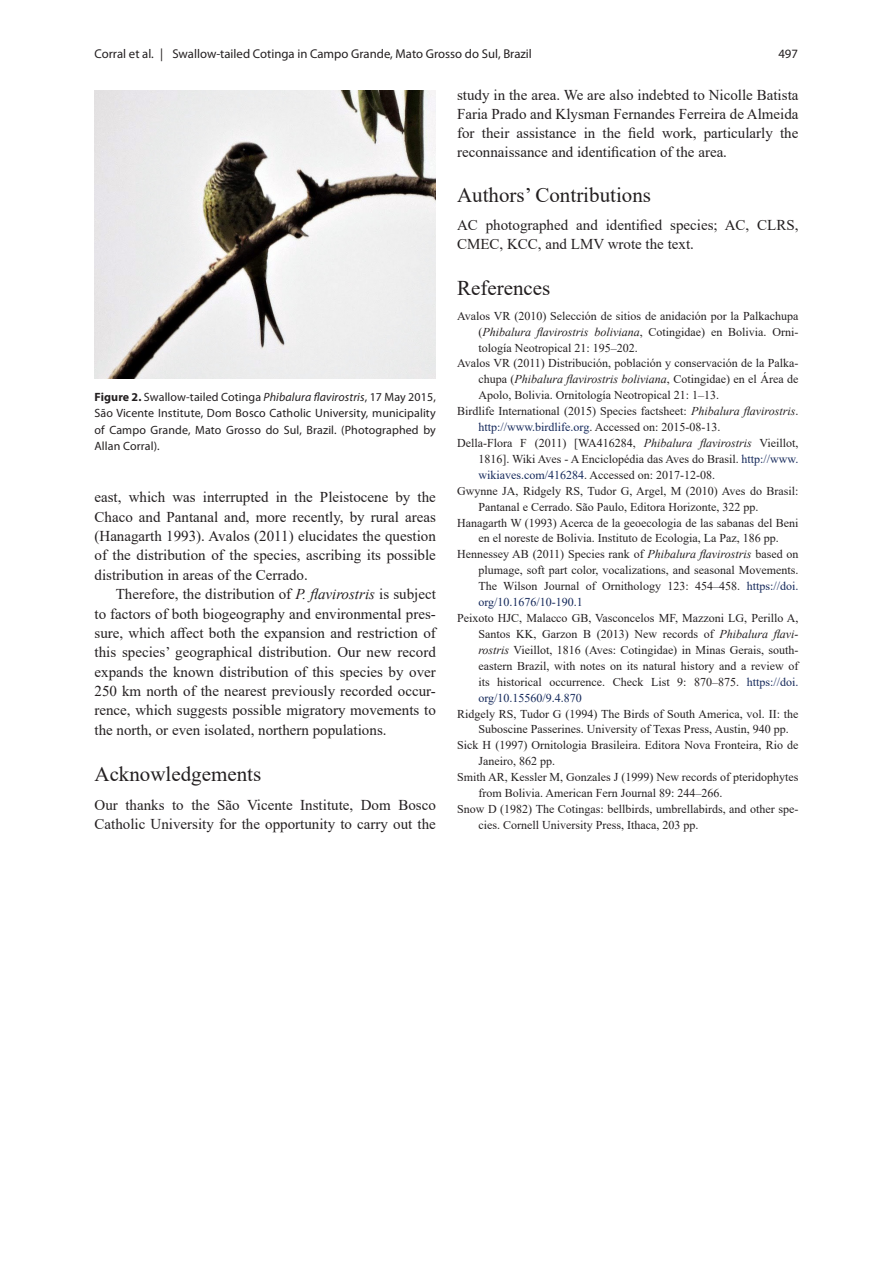
<style>
.page{position:relative;width:893px;height:1263px;background:#fff}
.page>*{position:absolute;margin:0;border:0;box-sizing:border-box;transform-origin:0 0}
.N_Head{font:21px "Times New Roman";color:#231f20}
.N_Head_References{font:21px "Times New Roman";color:#231f20}
.N_body_i{font:15px/19.4px "Times New Roman";color:#231f20;text-align:justify}
.N_body_nind{font:15px/18.8px "Times New Roman";color:#231f20}
.Running_Title{font:12.75px "Myriad Pro";color:#231f20}
.N_ref{font:12px/15.9px "Times New Roman";color:#231f20}
.CAPTIONS{font:12px/16.5px "Myriad Pro";letter-spacing:.01em;color:#231f20;text-align:justify}
.s1{font-weight:700}
.s2{font-style:italic}
.s3{color:#14285a}
</style>
<div class="page">
<img style="left:94px;top:91px;width:342px;height:288px">
<p class="Running_Title" style="left:94px;top:46px;width:439px">Corral et al. | Swallow-tailed Cotinga in Campo Grande, Mato Grosso do Sul, Brazil</p>
<p class="Running_Title" style="left:778px;top:46px;width:21px">497</p>
<p class="CAPTIONS" style="left:94px;top:388px;width:343px"><span class="s1">Figure 2.</span> Swallow-tailed Cotinga <span class="s2">Phibalura flavirostris</span>, 17 May 2015, São Vicente Institute, Dom Bosco Catholic University, municipality of Campo Grande, Mato Grosso do Sul, Brazil. (Photographed by Allan Corral).</p>
<p class="N_body_i" style="left:94px;top:487px;width:343px">east, which was interrupted in the Pleistocene by the Chaco and Pantanal and, more recently, by rural areas (Hanagarth 1993). Avalos (2011) elucidates the question of the distribution of the species, ascribing its possible distribution in areas of the Cerrado.</p>
<p class="N_body_i" style="left:94px;top:584px;width:343px;text-indent:21px">Therefore, the distribution of <span class="s2">P. flavirostris</span> is subject to factors of both biogeography and environmental pres&shy;sure, which affect both the expansion and restriction of this species’ geographical distribution. Our new record expands the known distribution of this species by over 250 km north of the nearest previously recorded occur&shy;rence, which suggests possible migratory movements to the north, or even isolated, northern populations.</p>
<p class="N_Head" style="left:94px;top:759px;width:168px">Acknowledgements</p>
<p class="N_body_nind" style="left:94px;top:794px;width:343px;line-height:19.4px">Our thanks to the São Vicente Institute, Dom Bosco<br>Catholic University for the opportunity to carry out the</p>
<p class="N_body_nind" style="left:457px;top:86px;width:343px;text-align:justify">study in the area. We are also indebted to Nicolle Batista Faria Prado and Klysman Fernandes Ferreira de Almeida for their assistance in the field work, particularly the reconnaissance and identification of the area.</p>
<p class="N_Head" style="left:457px;top:181px;width:195px">Authors’ Contributions</p>
<p class="N_body_nind" style="left:457px;top:215px;width:343px">AC photographed and identified species; AC, CLRS,<br>CMEC, KCC, and LMV wrote the text.</p>
<p class="N_Head_References" style="left:457px;top:273px;width:95px">References</p>
<p class="N_ref" style="left:478px;top:307px;width:322px;text-align:justify;text-indent:-21px">Avalos VR (2010) Selección de sitios de anidación por la Palkachupa (<span class="s2">Phibalura flavirostris boliviana</span>, Cotingidae) en Bolivia. Orni&shy;tología Neotropical 21: 195–202.</p>
<p class="N_ref" style="left:478px;top:355px;width:322px;text-align:justify;text-indent:-21px">Avalos VR (2011) Distribución, población y conservación de la Palka&shy;chupa (<span class="s2">Phibalura flavirostris boliviana</span>, Cotingidae) en el Área de Apolo, Bolivia. Ornitología Neotropical 21: 1–13.</p>
<p class="N_ref" style="left:478px;top:403px;width:322px;text-indent:-21px">Birdlife International (2015) Species factsheet: <span class="s2">Phibalura flavirostris</span>. <span class="s3">http://www.birdlife.org</span>. Accessed on: 2015-08-13.</p>
<p class="N_ref" style="left:478px;top:435px;width:322px;text-align:justify;text-indent:-21px">Della-Flora F (2011) [WA416284, <span class="s2">Phibalura flavirostris</span> Vieillot, 1816]. Wiki Aves - A Enciclopédia das Aves do Brasil. <span class="s3">http://www. wikiaves.com/416284</span>. Accessed on: 2017-12-08.</p>
<p class="N_ref" style="left:478px;top:482px;width:322px;text-indent:-21px">Gwynne JA, Ridgely RS, Tudor G, Argel, M (2010) Aves do Brasil:<br>Pantanal e Cerrado. São Paulo, Editora Horizonte, 322 pp.</p>
<p class="N_ref" style="left:457px;top:514px;width:343px;text-align:center">Hanagarth W (1993) Acerca de la geoecologia de las sabanas del Beni en el noreste de Bolivia. Instituto de Ecologia, La Paz, 186 pp.</p>
<p class="N_ref" style="left:478px;top:546px;width:322px;text-align:justify;text-indent:-21px">Hennessey AB (2011) Species rank of <span class="s2">Phibalura flavirostris</span> based on plumage, soft part color, vocalizations, and seasonal Movements.<br>The Wilson Journal of Ornithology 123: 454–458. <span class="s3">https://doi. org/10.1676/10-190.1</span></p>
<p class="N_ref" style="left:478px;top:610px;width:322px;text-align:justify;text-indent:-21px">Peixoto HJC, Malacco GB, Vasconcelos MF, Mazzoni LG, Perillo A, Santos KK, Garzon B (2013) New records of <span class="s2">Phibalura flavi&shy;rostris</span> Vieillot, 1816 (Aves: Cotingidae) in Minas Gerais, south&shy;eastern Brazil, with notes on its natural history and a review of its historical occurrence. Check List 9: 870–875. <span class="s3">https://doi. org/10.15560/9.4.870</span></p>
<p class="N_ref" style="left:478px;top:705px;width:322px;text-indent:-21px">Ridgely RS, Tudor G (1994) The Birds of South America, vol. II: the<br>Suboscine Passerines. University of Texas Press, Austin, 940 pp.</p>
<p class="N_ref" style="left:478px;top:737px;width:322px;text-indent:-21px">Sick H (1997) Ornitologia Brasileira. Editora Nova Fronteira, Rio de<br>Janeiro, 862 pp.</p>
<p class="N_ref" style="left:478px;top:769px;width:322px;text-indent:-21px">Smith AR, Kessler M, Gonzales J (1999) New records of pteridophytes from Bolivia. American Fern Journal 89: 244–266.</p>
<p class="N_ref" style="left:478px;top:801px;width:322px;text-indent:-21px">Snow D (1982) The Cotingas: bellbirds, umbrellabirds, and other spe&shy;cies. Cornell University Press, Ithaca, 203 pp.</p>
</div>
